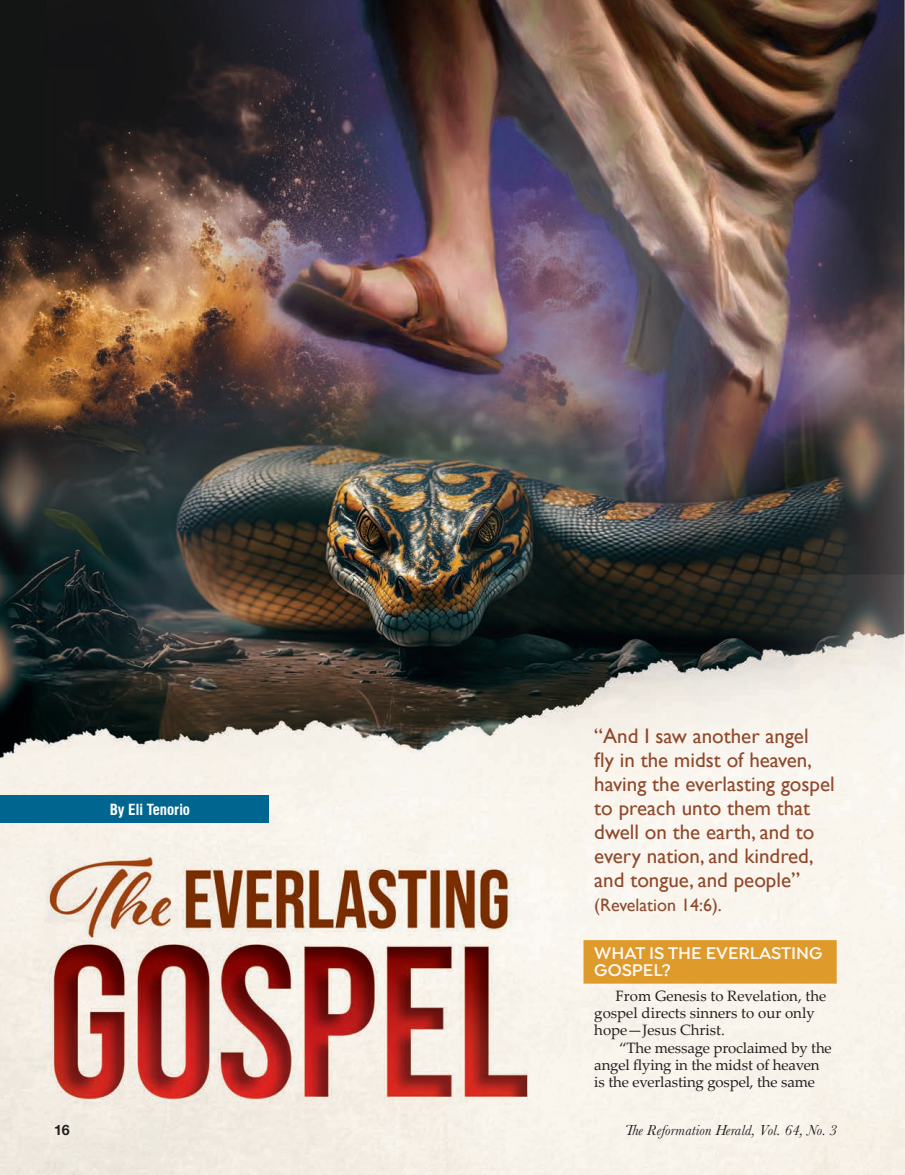
<style>
.page{position:relative;width:905px;height:1175px;background:#fff}
.page>*{position:absolute;margin:0;border:0;box-sizing:border-box;transform-origin:0 0}
.t1{font:21px/24px "Gill Sans";color:#8f492c}
.t2{font:600 18px/17.2px "Isidora Sans";color:#fff}
.t3{font:18px "Gill Sans";color:#8f492c}
.t4{font:15px/17.2px "Palatino Linotype";letter-spacing:-.01em;color:#231f20}
.t5{font:italic 15px "Baskerville";letter-spacing:.01em;color:#231f20}
.t6{font:700 condensed 15px "Swiss 721 BT";color:#fff}
.t7{font:700 14.25px "Helvetica Neue";color:#231f20}
.s1{font-size:15.3px}
</style>
<div class="page">
<img style="left:0;top:0;width:904px;height:1174px">
<div style="left:0;top:795px;width:268px;height:28px;background:#01668f"></div>
<svg style="left:594px;top:631px;width:243px;height:48px;background:#5b5e5d"></svg>
<div style="left:594px;top:958px;width:243px;height:47px;background:#f9f5ec"></div>
<div style="left:583px;top:940px;width:253px;height:43px;background:#df9a2c"></div>
<p class="t6" style="left:110px;top:800px;width:82px">By Eli Tenorio</p>
<h1 class="t1" style="left:594px;top:724px;width:242px">“And I saw another angel<br>fly in the midst of heaven, having the everlasting gospel to preach unto them that dwell on the earth, and to every nation, and kindred, and tongue, and people”</h1>
<p class="t3" style="left:594px;top:895px;width:129px">(Revelation 14:6).</p>
<p class="t2" style="left:594px;top:944px;width:230px">WHAT IS THE EVERLASTING<br>GOSPEL?</p>
<p class="t4" style="left:594px;top:986px;width:233px;text-indent:21px">From Genesis to Revelation, the gospel directs sinners to our only hope—Jesus Christ.</p>
<p class="t4" style="left:594px;top:1038px;width:239px;text-indent:25px">“The message proclaimed by the angel flying in the midst of heaven is the everlasting gospel, the same</p>
<p class="t7" style="left:54px;top:1118px;width:17px">16</p>
<p class="t5" style="left:625px;top:1120px;width:214px"><span class="s1">T</span>he Reformation Herald, Vol. 64, No. 3</p>
</div>
